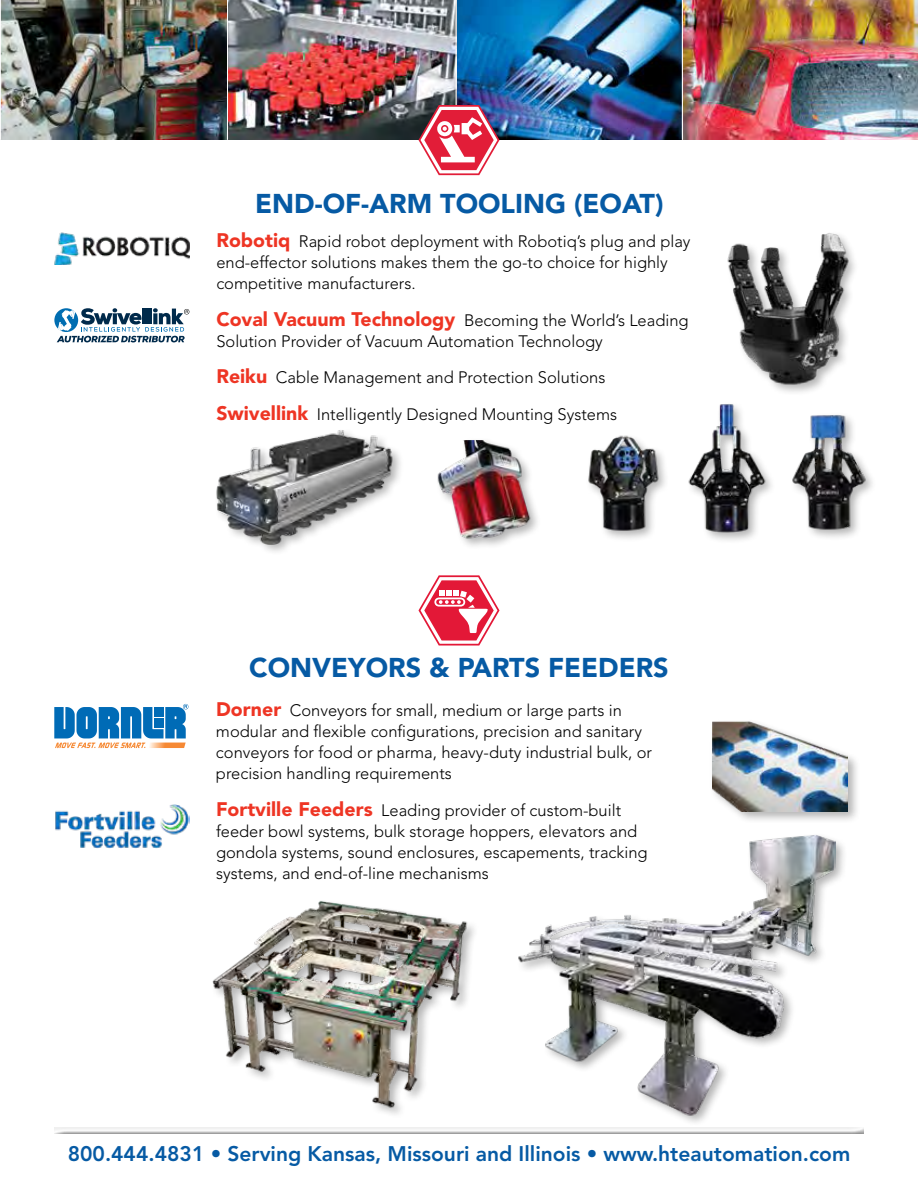
<style>
.page{position:relative;width:918px;height:1188px;background:#fff}
.page>*{position:absolute;margin:0;border:0;box-sizing:border-box;transform-origin:0 0}
.t1{font:900 27px "Avenir LT Std";color:#065aa4}
.t2{font:800 21px "Avenir LT Std";color:#065aa4}
.t3{font:300 16.5px/21px "Avenir LT Std";color:#000}
.s1{font-weight:900;font-size:19.5px;color:#ee3524}
</style>
<div class="page">
<div style="left:54px;top:1126px;width:811px;height:9px;background:#000;opacity:.4"></div>
<img style="left:457px;top:0;width:225px;height:140px">
<img style="left:1px;top:0;width:226px;height:140px">
<img style="left:228px;top:0;width:228px;height:140px">
<img style="left:683px;top:0;width:235px;height:140px">
<svg style="left:54px;top:704px;width:134px;height:44px"></svg>
<img style="left:212px;top:901px;width:263px;height:212px">
<img style="left:55px;top:804px;width:134px;height:45px">
<div style="left:747px;top:832px;width:101px;height:135px;background:#000;opacity:.3"></div>
<img style="left:749px;top:835px;width:87px;height:123px">
<div style="left:516px;top:904px;width:280px;height:223px;background:#000;opacity:.3"></div>
<img style="left:516px;top:903px;width:273px;height:219px">
<div style="left:709px;top:719px;width:152px;height:106px;background:#000;opacity:.3"></div>
<img style="left:713px;top:722px;width:135px;height:89px">
<svg style="left:419px;top:575px;width:81px;height:71px"></svg>
<svg style="left:54px;top:308px;width:24px;height:24px"></svg>
<svg style="left:57px;top:308px;width:132px;height:34px"></svg>
<img style="left:54px;top:232px;width:135px;height:33px">
<div style="left:214px;top:427px;width:190px;height:129px;background:#000;opacity:.3"></div>
<img style="left:214px;top:427px;width:182px;height:119px">
<div style="left:435px;top:437px;width:107px;height:113px;background:#000;opacity:.3"></div>
<img style="left:435px;top:441px;width:107px;height:102px">
<div style="left:726px;top:230px;width:134px;height:166px;background:#000;opacity:.3"></div>
<img style="left:726px;top:232px;width:125px;height:154px">
<div style="left:586px;top:401px;width:291px;height:143px;background:#000;opacity:.3"></div>
<img style="left:586px;top:401px;width:283px;height:133px">
<svg style="left:419px;top:105px;width:81px;height:70px"></svg>
<h1 class="t1" style="left:255px;top:187px;width:410px">END-OF-ARM TOOLING (EOAT)</h1>
<p class="t3" style="left:216px;top:230px;width:476px"><span class="s1">Robotiq</span> Rapid robot deployment with Robotiq’s plug and play end-effector solutions makes them the go-to choice for highly competitive manufacturers.</p>
<p class="t3" style="left:216px;top:309px;width:474px"><span class="s1">Coval Vacuum Technology</span> Becoming the World’s Leading<br>Solution Provider of Vacuum Automation Technology</p>
<p class="t3" style="left:216px;top:367px;width:391px"><span class="s1">Reiku</span> Cable Management and Protection Solutions</p>
<p class="t3" style="left:216px;top:404px;width:402px"><span class="s1">Swivellink</span> Intelligently Designed Mounting Systems</p>
<h1 class="t1" style="left:249px;top:652px;width:421px">CONVEYORS &amp; PARTS FEEDERS</h1>
<p class="t3" style="left:216px;top:700px;width:437px"><span class="s1">Dorner</span> Conveyors for small, medium or large parts in modular and flexible configurations, precision and sanitary conveyors for food or pharma, heavy-duty industrial bulk, or precision handling requirements</p>
<p class="t3" style="left:216px;top:800px;width:433px"><span class="s1">Fortville Feeders</span> Leading provider of custom-built feeder bowl systems, bulk storage hoppers, elevators and gondola systems, sound enclosures, escapements, tracking systems, and end-of-line mechanisms</p>
<p class="t2" style="left:68px;top:1141px;width:784px">800.444.4831 • Serving Kansas, Missouri and Illinois • www.hteautomation.com</p>
</div>
